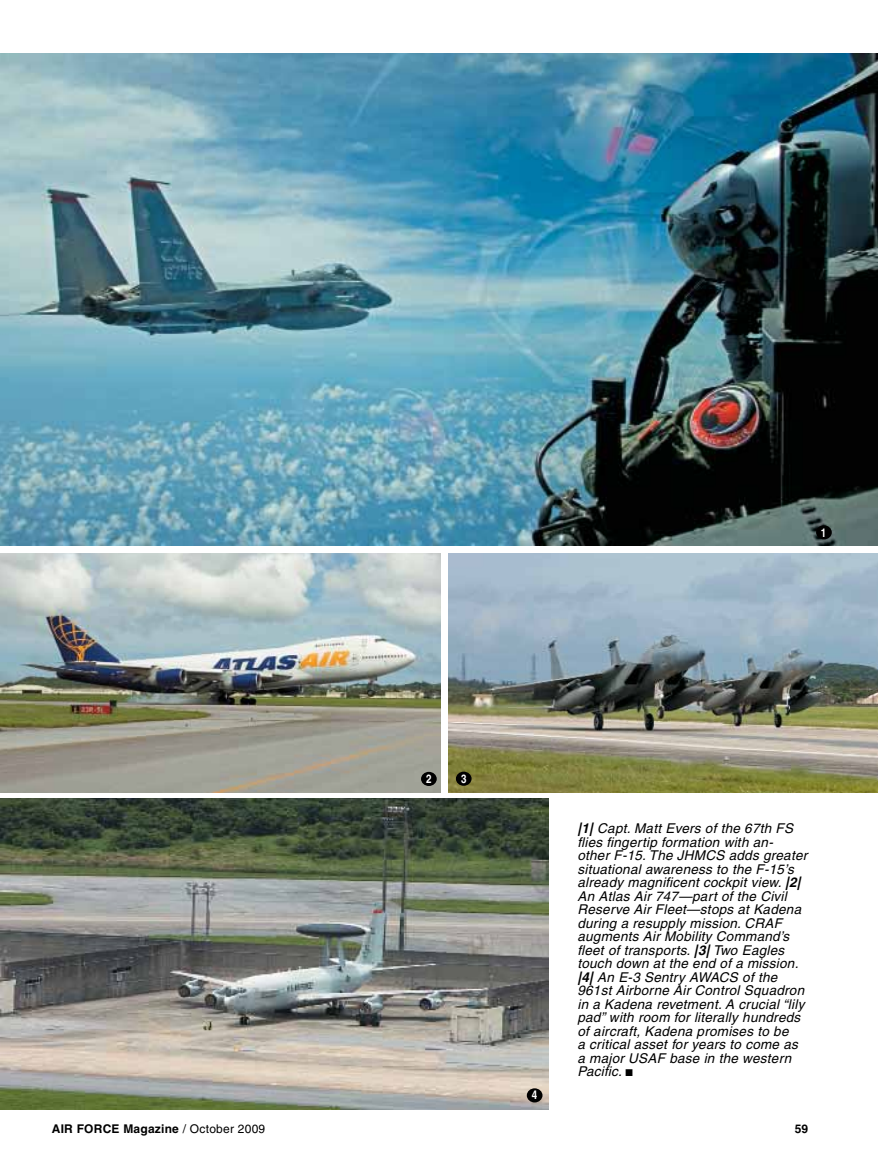
<style>
.page{position:relative;width:878px;height:1175px;background:#fff}
.page>*{position:absolute;margin:0;border:0;box-sizing:border-box;transform-origin:0 0}
.t1{font:italic 13.5px/13.5px "Helvetica";letter-spacing:.02em;color:#000}
.t2{font:700 12px "Helvetica";letter-spacing:.02em;color:#000}
.t3{font:700 condensed 12px "Helvetica";color:#fff}
.s1{font-weight:700}
.s2{font-weight:400}
</style>
<div class="page">
<img style="left:1px;top:53px;width:877px;height:492px">
<img style="left:1px;top:553px;width:439px;height:239px">
<img style="left:448px;top:553px;width:430px;height:239px">
<img style="left:1px;top:798px;width:547px;height:311px">
<div style="left:816px;top:525px;width:15px;height:14px;background:#000;border-radius:50%"></div>
<div style="left:421px;top:772px;width:16px;height:14px;background:#000;border-radius:50%"></div>
<div style="left:456px;top:771px;width:15px;height:14px;background:#000;border-radius:50%"></div>
<div style="left:526px;top:1088px;width:16px;height:14px;background:#000;border-radius:50%"></div>
<p class="t3" style="left:820px;top:525px;width:7px">1</p>
<p class="t3" style="left:426px;top:771px;width:7px">2</p>
<p class="t3" style="left:461px;top:771px;width:7px">3</p>
<p class="t3" style="left:532px;top:1087px;width:7px">4</p>
<p class="t1" style="left:577px;top:821px;width:231px"><span class="s1">|1|</span> Capt. Matt Evers of the 67th FS flies fingertip formation with an&shy;other F-15. The JHMCS adds greater situational awareness to the F-15’s already magnificent cockpit view. <span class="s1">|2| </span>An Atlas Air 747—part of the Civil Reserve Air Fleet—stops at Kadena during a resupply mission. CRAF augments Air Mobility Command’s fleet of transports. <span class="s1">|3|</span> Two Eagles touch down at the end of a mission. <span class="s1">|4|</span> An E-3 Sentry AWACS of the 961st Airborne Air Control Squadron in a Kadena revetment. A crucial “lily pad” with room for literally hundreds of aircraft, Kadena promises to be<br>a critical asset for years to come as a major USAF base in the western Pacific. ■</p>
<p class="t2" style="left:52px;top:1121px;width:215px">AIR FORCE Magazine <span class="s2">/ October 2009</span></p>
<p class="t2" style="left:794px;top:1121px;width:15px">59</p>
</div>
